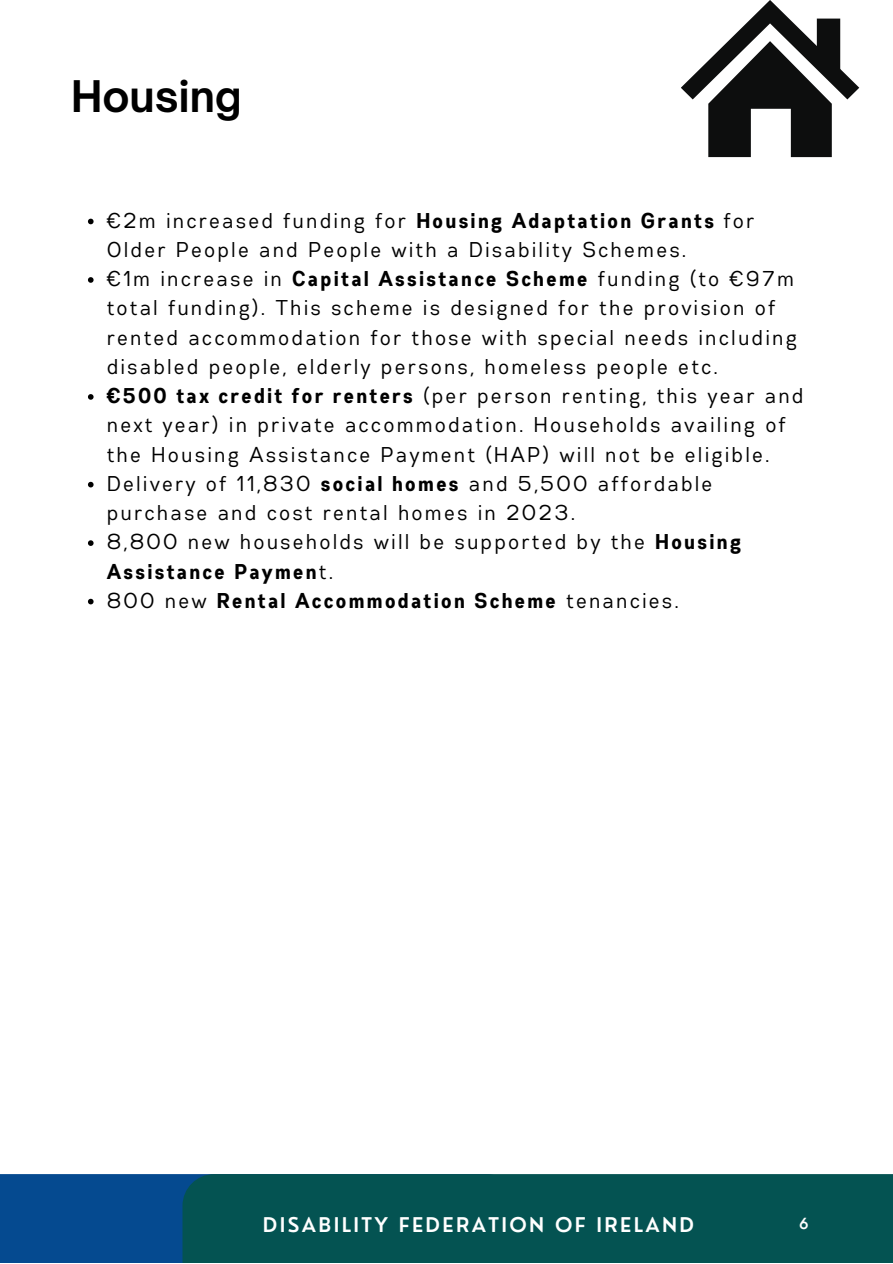
<style>
.page{position:relative;width:893px;height:1264px;background:#fff}
.page>*{position:absolute;margin:0;border:0;box-sizing:border-box;transform-origin:0 0}
.t1{font:700 41.7px "Open Sauce One";color:#000}
.t2{font:21.45px/29.2px "Gabriel Sans Cond";letter-spacing:.12em;color:#000}
.t3{font:600 19.8px "Nourd";letter-spacing:.12em;color:#fff}
.t4{font:600 15px "Nourd";color:#fff}
.s1{font-weight:700}
</style>
<div class="page">
<div style="left:0;top:1174px;width:182px;height:88px;background:#054a90"></div>
<div style="left:182px;top:1174px;width:710px;height:88px;background:#045352"></div>
<svg style="left:681px;top:0;width:178px;height:157px"></svg>
<svg style="left:88px;top:219px;width:6px;height:5px"></svg>
<svg style="left:88px;top:277px;width:6px;height:6px"></svg>
<svg style="left:88px;top:394px;width:6px;height:6px"></svg>
<svg style="left:88px;top:482px;width:6px;height:5px"></svg>
<svg style="left:88px;top:540px;width:6px;height:6px"></svg>
<svg style="left:88px;top:598px;width:6px;height:6px"></svg>
<h1 class="t1" style="left:71px;top:70px;width:172px">Housing</h1>
<p class="t2" style="left:107px;top:207px;width:697px">€2m increased funding for <span class="s1">Housing Adaptation Grants</span> for Older People and People with a Disability Schemes.<br>€1m increase in <span class="s1">Capital Assistance Scheme</span> funding (to €97m total funding). This scheme is designed for the provision of rented accommodation for those with special needs including disabled people, elderly persons, homeless people etc.<br><span class="s1">€500 tax credit for renters</span> (per person renting, this year and next year) in private accommodation. Households availing of the Housing Assistance Payment (HAP) will not be eligible.<br>Delivery of 11,830 <span class="s1">social homes</span> and 5,500 affordable purchase and cost rental homes in 2023.<br>8,800 new households will be supported by the <span class="s1">Housing Assistance Paymen</span>t.<br>800 new <span class="s1">Rental Accommodation Scheme</span> tenancies.</p>
<p class="t3" style="left:263px;top:1212px;width:432px">DISABILITY FEDERATION OF IRELAND</p>
<p class="t4" style="left:799px;top:1213px;width:11px">6</p>
</div>
